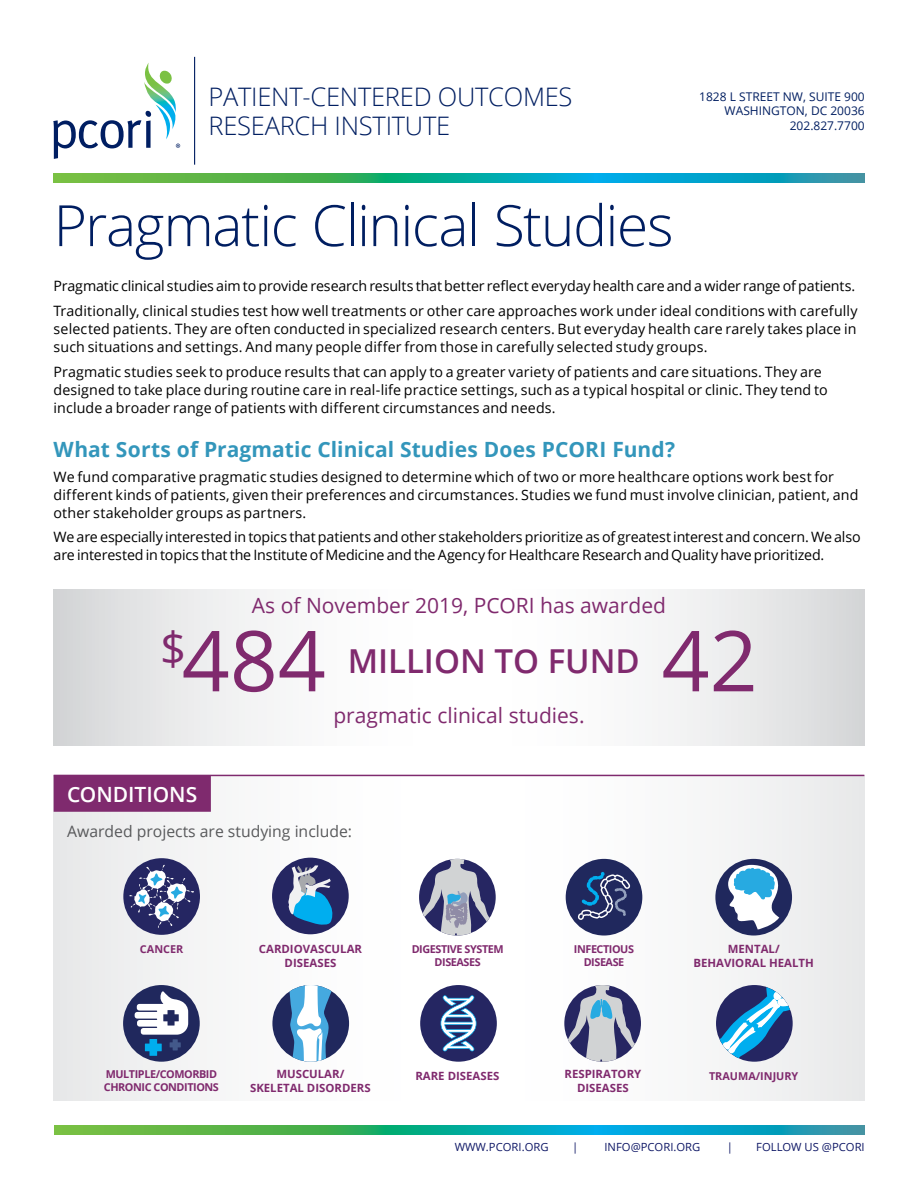
<style>
.page{position:relative;width:918px;height:1188px;background:#fff}
.page>*{position:absolute;margin:0;border:0;box-sizing:border-box;transform-origin:0 0}
.Award_Numbers{font:84px "Open Sans";color:#802a6e}
.t1{font:300 57px "Open Sans";letter-spacing:-.025em;color:#001e61}
.Award_Numbers-2{font:600 33px "Open Sans";color:#802a6e}
.t2{font:300 25.5px/28.5px "Open Sans";letter-spacing:-.01em;color:#001e61}
.Head_C_Span{font:700 21px "Open Sans";letter-spacing:.005em;color:#3396bb}
.Award_TXT{font:21px "Open Sans";color:#802a6e}
.Award_TXT_B{font:21px "Open Sans";color:#802a6e}
.Head_Rule_on_Purple{font:600 21px "Open Sans";letter-spacing:-.005em;color:#fff}
.Graphs_TXT_Spanned{font:15.75px "Open Sans";color:#58595b}
.Body_TXT_Span_all{font:14.25px/18px "Open Sans";letter-spacing:.005em;color:#000}
.Address{font:12px/14.4px "Open Sans";color:#001e61;text-align:right}
.t3{font:700 11.4px/13.6px "Open Sans";color:#802a6e;text-align:center}
.t4{font:11.25px "Open Sans";color:#0f1866}
.t5{font:700 10.8px/13px "Open Sans";letter-spacing:-.04em;color:#802a6e;text-align:center}
.t6{font:700 10.8px "Open Sans";color:#802a6e}
</style>
<div class="page">
<svg style="left:54px;top:1126px;width:270px;height:9px;background:#60b645"></svg>
<svg style="left:324px;top:1126px;width:270px;height:9px;background:#09ac99"></svg>
<svg style="left:594px;top:1126px;width:271px;height:9px;background:#0ea0c6"></svg>
<svg style="left:53px;top:174px;width:271px;height:8px;background:#60b645"></svg>
<svg style="left:324px;top:174px;width:270px;height:8px;background:#09ac99"></svg>
<svg style="left:594px;top:174px;width:271px;height:8px;background:#0ea0c6"></svg>
<hr style="left:194px;top:57px;width:1px;height:108px;background:#001e61">
<svg style="left:53px;top:63px;width:127px;height:96px"></svg>
<svg style="left:54px;top:590px;width:810px;height:156px"></svg>
<svg style="left:54px;top:776px;width:810px;height:324px"></svg>
<hr style="left:54px;top:775px;width:810px;height:1px;background:#7f2a6e">
<div style="left:54px;top:776px;width:157px;height:36px;background:#7f2a6e"></div>
<div style="left:420px;top:985px;width:77px;height:77px;background:#252662;border-radius:50%"></div>
<svg style="left:441px;top:995px;width:35px;height:56px"></svg>
<div style="left:272px;top:858px;width:77px;height:76px;background:#252662;border-radius:50%"></div>
<svg style="left:288px;top:865px;width:45px;height:60px"></svg>
<div style="left:715px;top:859px;width:77px;height:77px;background:#20285d;border-radius:50%"></div>
<svg style="left:728px;top:865px;width:53px;height:65px"></svg>
<svg style="left:716px;top:985px;width:77px;height:77px"></svg>
<svg style="left:719px;top:987px;width:71px;height:71px"></svg>
<div style="left:123px;top:858px;width:77px;height:77px;background:#252662;border-radius:50%"></div>
<svg style="left:129px;top:865px;width:66px;height:65px"></svg>
<svg style="left:419px;top:859px;width:77px;height:77px"></svg>
<svg style="left:421px;top:859px;width:70px;height:77px"></svg>
<div style="left:566px;top:859px;width:76px;height:77px;background:#20285d;border-radius:50%"></div>
<svg style="left:578px;top:872px;width:52px;height:48px"></svg>
<svg style="left:564px;top:985px;width:77px;height:77px"></svg>
<svg style="left:566px;top:985px;width:71px;height:77px"></svg>
<div style="left:272px;top:985px;width:77px;height:77px;background:#20285d;border-radius:50%"></div>
<svg style="left:289px;top:985px;width:46px;height:77px"></svg>
<div style="left:123px;top:985px;width:77px;height:77px;background:#20285d;border-radius:50%"></div>
<svg style="left:135px;top:991px;width:53px;height:65px"></svg>
<p class="t2" style="left:208px;top:82px;width:365px">PATIENT-CENTERED OUTCOMES<br>RESEARCH INSTITUTE</p>
<p class="Address" style="left:699px;top:89px;width:167px">1828 L STREET NW, SUITE 900<br>WASHINGTON, DC 20036<br>202.827.7700</p>
<h1 class="t1" style="left:54px;top:186px;width:621px">Pragmatic Clinical Studies</h1>
<p class="Body_TXT_Span_all" style="left:54px;top:277px;width:803px">Pragmatic clinical studies aim to provide research results that better reflect everyday health care and a wider range of patients.</p>
<p class="Body_TXT_Span_all" style="left:54px;top:301px;width:806px;text-align:justify">Traditionally, clinical studies test how well treatments or other care approaches work under ideal conditions with carefully selected patients. They are often conducted in specialized research centers. But everyday health care rarely takes place in such situations and settings. And many people differ from those in carefully selected study groups.</p>
<p class="Body_TXT_Span_all" style="left:54px;top:362px;width:776px">Pragmatic studies seek to produce results that can apply to a greater variety of patients and care situations. They are designed to take place during routine care in real-life practice settings, such as a typical hospital or clinic. They tend to include a broader range of patients with different circumstances and needs.</p>
<h1 class="Head_C_Span" style="left:54px;top:434px;width:623px">What Sorts of Pragmatic Clinical Studies Does PCORI Fund?</h1>
<p class="Body_TXT_Span_all" style="left:54px;top:467px;width:806px">We fund comparative pragmatic studies designed to determine which of two or more healthcare options work best for different kinds of patients, given their preferences and circumstances. Studies we fund must involve clinician, patient, and other stakeholder groups as partners.</p>
<p class="Body_TXT_Span_all" style="left:54px;top:528px;width:809px">We are especially interested in topics that patients and other stakeholders prioritize as of greatest interest and concern. We also are interested in topics that the Institute of Medicine and the Agency for Healthcare Research and Quality have prioritized.</p>
<p class="Award_TXT" style="left:252px;top:591px;width:416px">As of November 2019, PCORI has awarded</p>
<p class="Award_Numbers" style="left:160px;top:603px;width:167px"><sup>$</sup>484</p>
<p class="Award_Numbers" style="left:662px;top:603px;width:98px">42</p>
<p class="Award_Numbers-2" style="left:348px;top:639px;width:294px">MILLION TO FUND</p>
<p class="Award_TXT_B" style="left:333px;top:701px;width:253px">pragmatic clinical studies.</p>
<h1 class="Head_Rule_on_Purple" style="left:67px;top:780px;width:132px">CONDITIONS</h1>
<h2 class="Graphs_TXT_Spanned" style="left:67px;top:821px;width:287px">Awarded projects are studying include:</h2>
<p class="t5" style="left:140px;top:942px;width:45px">CANCER</p>
<p class="t3" style="left:259px;top:942px;width:105px">CARDIOVASCULAR<br>DISEASES</p>
<p class="t5" style="left:412px;top:942px;width:94px">DIGESTIVE SYSTEM<br>DISEASES</p>
<p class="t5" style="left:574px;top:942px;width:62px">INFECTIOUS<br>DISEASE</p>
<p class="t3" style="left:694px;top:942px;width:122px">MENTAL/<br>BEHAVIORAL HEALTH</p>
<p class="t5" style="left:104px;top:1068px;width:116px;text-align:left">MULTIPLE/COMORBID<br>CHRONIC CONDITIONS</p>
<p class="t3" style="left:250px;top:1067px;width:122px">MUSCULAR/<br>SKELETAL DISORDERS</p>
<p class="t3" style="left:415px;top:1069px;width:85px">RARE DISEASES</p>
<p class="t3" style="left:565px;top:1067px;width:78px">RESPIRATORY<br>DISEASES</p>
<p class="t6" style="left:709px;top:1068px;width:91px">TRAUMA/INJURY</p>
<p class="t4" style="left:455px;top:1140px;width:95px">WWW.PCORI.ORG</p>
<p class="t4" style="left:572px;top:1140px;width:8px">|</p>
<p class="t4" style="left:604px;top:1140px;width:97px">INFO@PCORI.ORG</p>
<p class="t4" style="left:727px;top:1140px;width:8px">|</p>
<p class="t4" style="left:756px;top:1140px;width:110px">FOLLOW US @PCORI</p>
</div>
